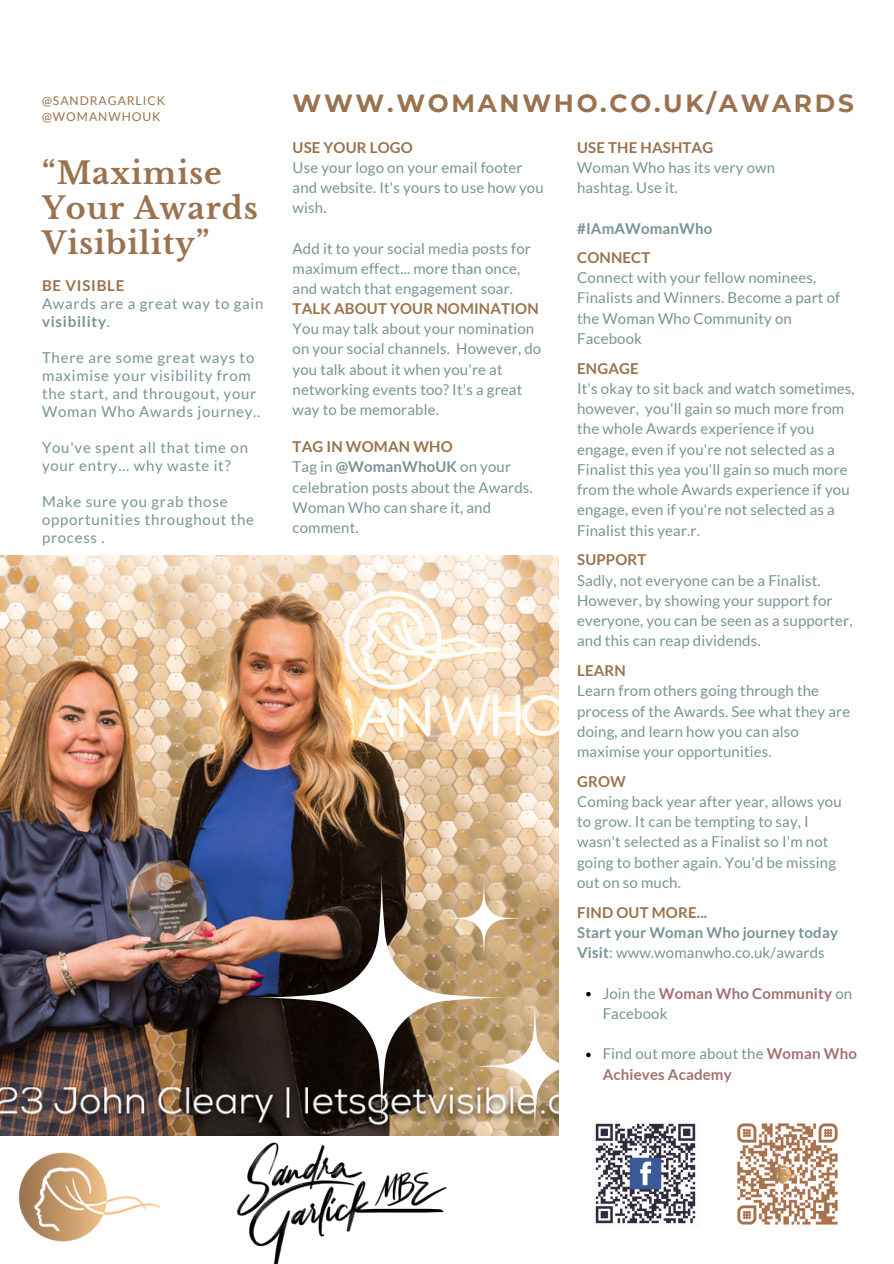
<style>
.page{position:relative;width:894px;height:1264px;background:#fff}
.page>*{position:absolute;margin:0;border:0;box-sizing:border-box;transform-origin:0 0}
.t1{font:700 30.3px/34.8px "Libre Baskerville";letter-spacing:.03em;color:#9a724e}
.t2{font:700 24.75px "Montserrat";letter-spacing:.11em;color:#9a724e}
.t3{font:15px/20.2px "Lato";letter-spacing:.01em;color:#789495}
.t4{font:15px/18px "Lato";letter-spacing:.05em;color:#789495}
.t5{font:700 15px "Lato";letter-spacing:.01em;color:#9a724e}
.t6{font:700 15px "Lato";letter-spacing:.01em;color:#789495}
.t7{font:700 15px/20.2px "Lato";letter-spacing:.01em;color:#a27173}
.t8{font:700 15px "Lato";letter-spacing:.05em;color:#9a724e}
.t9{font:12.15px "Lato";letter-spacing:.08em;color:#9a724e}
.s1{font-weight:700}
.s2{font-weight:700;color:#a27173}
.s3{font-weight:400;color:#789495}
</style>
<div class="page">
<img style="left:0;top:556px;width:558px;height:579px">
<img style="left:15px;top:1122px;width:149px;height:120px">
<img style="left:224px;top:1135px;width:235px;height:128px">
<img style="left:595px;top:1123px;width:101px;height:101px">
<svg style="left:246px;top:862px;width:271px;height:271px;background:#67594f"></svg>
<svg style="left:442px;top:876px;width:83px;height:84px;background:#cdb088"></svg>
<img style="left:737px;top:1123px;width:101px;height:102px">
<svg style="left:466px;top:991px;width:136px;height:143px"></svg>
<p class="t9" style="left:42px;top:93px;width:124px">@SANDRAGARLICK</p>
<p class="t9" style="left:42px;top:109px;width:120px">@WOMANWHOUK</p>
<p class="t2" style="left:292px;top:88px;width:562px">WWW.WOMANWHO.CO.UK/AWARDS</p>
<p class="t1" style="left:42px;top:156px;width:217px">“Maximise<br>Your Awards<br>Visibility”</p>
<p class="t5" style="left:292px;top:138px;width:122px">USE YOUR LOGO</p>
<p class="t3" style="left:292px;top:157px;width:253px">Use your logo on your email footer and website. It's yours to use how you wish.</p>
<p class="t3" style="left:292px;top:238px;width:240px">Add it to your social media posts for maximum effect... more than once,</p>
<p class="t8" style="left:42px;top:276px;width:84px">BE VISIBLE</p>
<p class="t3" style="left:292px;top:278px;width:222px">and watch that engagement soar.</p>
<p class="t4" style="left:42px;top:294px;width:223px">Awards are a great way to gain <span class="s1">visibility</span>.</p>
<p class="t4" style="left:42px;top:348px;width:220px">There are some great ways to maximise your visibility from the start, and througout, your<br>Woman Who Awards journey..</p>
<p class="t4" style="left:42px;top:438px;width:207px">You've spent all that time on your entry... why waste it?</p>
<p class="t4" style="left:42px;top:492px;width:213px">Make sure you grab those opportunities throughout the process .</p>
<p class="t5" style="left:292px;top:299px;width:247px">TALK ABOUT YOUR NOMINATION</p>
<p class="t3" style="left:292px;top:318px;width:250px">You may talk about your nomination on your social channels. However, do you talk about it when you're at networking events too? It's a great way to be memorable.</p>
<p class="t5" style="left:292px;top:437px;width:161px">TAG IN WOMAN WHO</p>
<p class="t3" style="left:292px;top:456px;width:242px">Tag in <span class="s1">@WomanWhoUK</span> on your celebration posts about the Awards.<br>Woman Who can share it, and comment.</p>
<p class="t5" style="left:577px;top:138px;width:138px">USE THE HASHTAG</p>
<p class="t3" style="left:577px;top:157px;width:199px">Woman Who has its very own hashtag. Use it.</p>
<p class="t6" style="left:577px;top:219px;width:137px">#IAmAWomanWho</p>
<p class="t5" style="left:577px;top:248px;width:75px">CONNECT</p>
<p class="t3" style="left:577px;top:267px;width:264px">Connect with your fellow nominees,<br>Finalists and Winners. Become a part of the Woman Who Community on<br>Facebook</p>
<p class="t5" style="left:577px;top:359px;width:63px">ENGAGE</p>
<p class="t3" style="left:577px;top:378px;width:279px">It's okay to sit back and watch sometimes, however, you'll gain so much more from the whole Awards experience if you engage, even if you're not selected as a Finalist this yea you'll gain so much more from the whole Awards experience if you engage, even if you're not selected as a Finalist this year.r.</p>
<p class="t5" style="left:577px;top:550px;width:71px">SUPPORT</p>
<p class="t3" style="left:577px;top:569px;width:277px">Sadly, not everyone can be a Finalist.<br>However, by showing your support for everyone, you can be seen as a supporter, and this can reap dividends.</p>
<p class="t5" style="left:577px;top:661px;width:50px">LEARN</p>
<p class="t3" style="left:577px;top:680px;width:274px">Learn from others going through the process of the Awards. See what they are doing, and learn how you can also maximise your opportunities.</p>
<p class="t5" style="left:577px;top:771px;width:50px">GROW</p>
<p class="t3" style="left:577px;top:791px;width:266px">Coming back year after year, allows you to grow. It can be tempting to say, I wasn't selected as a Finalist so I'm not going to bother again. You'd be missing out on so much.</p>
<p class="t5" style="left:577px;top:902px;width:131px">FIND OUT MORE...</p>
<p class="t6" style="left:577px;top:923px;width:262px">Start your Woman Who journey today</p>
<p class="t3" style="left:577px;top:942px;width:249px"><span class="s1">Visit</span>: www.womanwho.co.uk/awards</p>
<p class="t3" style="left:602px;top:982px;width:251px">Join the <span class="s2">Woman Who Community</span> on<br>Facebook</p>
<p class="t7" style="left:602px;top:1043px;width:256px"><span class="s3">Find out more about the</span> Woman Who<br>Achieves Academy</p>
</div>
